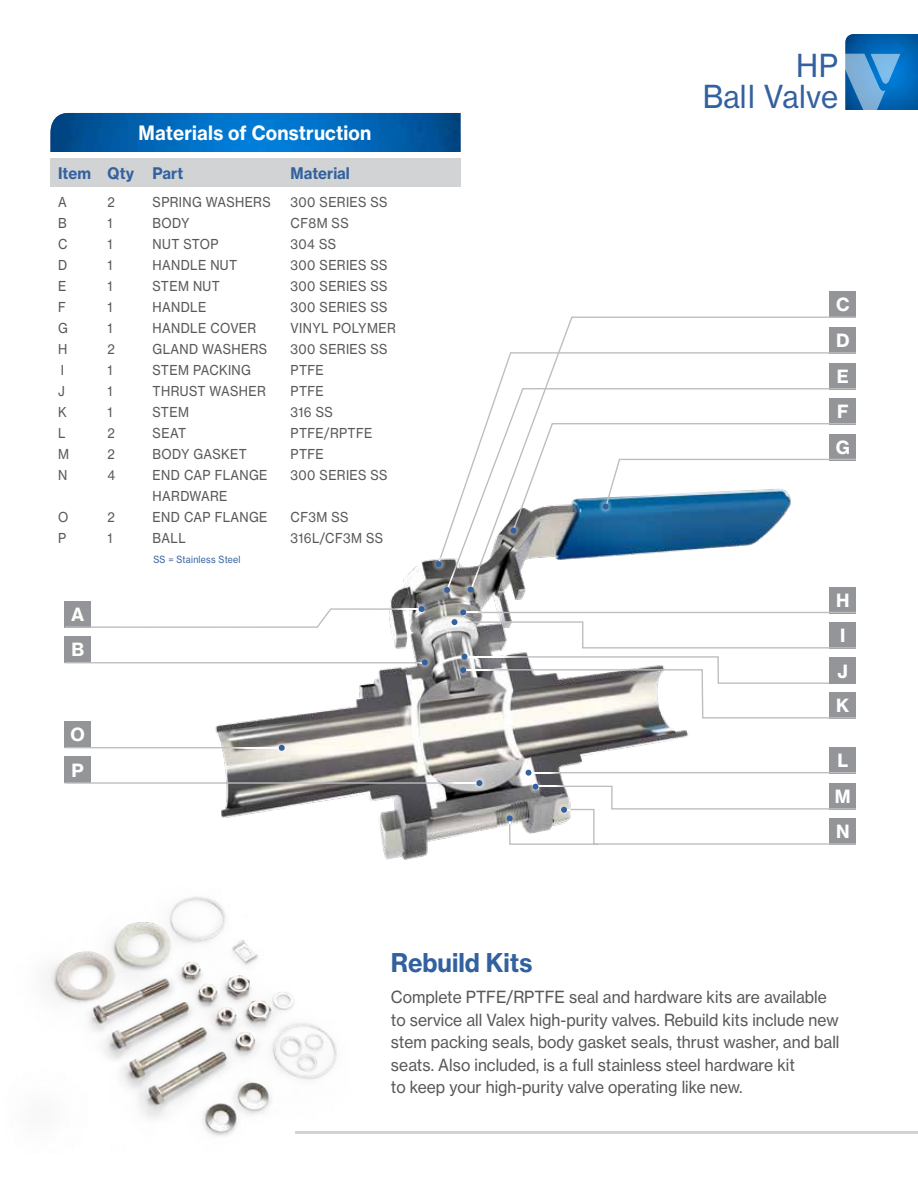
<style>
.page{position:relative;width:918px;height:1188px;background:#fff}
.page>*{position:absolute;margin:0;border:0;box-sizing:border-box;transform-origin:0 0}
.t1{font:31.2px/31.2px "N Haas Grotesk TX Std 55 Rg";letter-spacing:.005em;color:#33619f;text-align:right;scale:.95 1}
.t2{font:25.5px "N Haas Grotesk TX Std 75 Bd";color:#33619f;scale:.95 1}
.t3{font:19.5px "N Haas Grotesk TX Std 75 Bd";letter-spacing:.01em;color:#fff;scale:.95 1}
.t4{font:18px/35.1px "N Haas Grotesk TX Std 75 Bd";color:#fff}
.t5{font:16.5px/22.5px "N Haas Grotesk TX Std 55 Rg";color:#58595b;scale:.95 1}
.t6{font:15.75px "N Haas Grotesk TX Std 75 Bd";color:#33619f;scale:.95 1}
.t7{font:13.5px "N Haas Grotesk TX Std 55 Rg";letter-spacing:.03em;color:#58595b;scale:.92 1}
.t8{font:9.75px "N Haas Grotesk TX Std 55 Rg";letter-spacing:.03em;color:#33619f;scale:.9 1}
</style>
<div class="page">
<img style="left:48px;top:922px;width:289px;height:214px">
<svg style="left:845px;top:34px;width:73px;height:76px"></svg>
<div style="left:51px;top:133px;width:410px;height:53px;background:#d1d3d4"></div>
<img style="left:51px;top:113px;width:409px;height:39px">
<div style="left:49px;top:152px;width:413px;height:6px;background:#fff"></div>
<img style="left:154px;top:559px;width:694px;height:397px">
<div style="left:830px;top:291px;width:26px;height:26px;background:#939598"></div>
<div style="left:65px;top:637px;width:26px;height:26px;background:#939598"></div>
<div style="left:65px;top:601px;width:26px;height:26px;background:#939598"></div>
<div style="left:65px;top:757px;width:26px;height:26px;background:#939598"></div>
<div style="left:65px;top:722px;width:26px;height:26px;background:#939598"></div>
<div style="left:830px;top:587px;width:26px;height:26px;background:#939598"></div>
<div style="left:830px;top:747px;width:26px;height:26px;background:#939598"></div>
<div style="left:830px;top:783px;width:26px;height:27px;background:#939598"></div>
<hr style="left:65px;top:782px;width:415px;height:2px;background:#bcbec0">
<hr style="left:65px;top:747px;width:216px;height:1px;background:#bcbec0">
<svg style="left:558px;top:316px;width:298px;height:35px"></svg>
<hr style="left:65px;top:662px;width:360px;height:1px;background:#bcbec0">
<hr style="left:530px;top:772px;width:326px;height:1px;background:#bcbec0">
<svg style="left:441px;top:351px;width:415px;height:204px"></svg>
<svg style="left:445px;top:387px;width:411px;height:205px"></svg>
<div style="left:507px;top:524px;width:14px;height:14px;background:#fff;opacity:.75"></div>
<svg style="left:510px;top:422px;width:346px;height:112px"></svg>
<div style="left:415px;top:602px;width:14px;height:14px;background:#fff;opacity:.75"></div>
<svg style="left:64px;top:606px;width:361px;height:23px"></svg>
<div style="left:418px;top:656px;width:14px;height:14px;background:#fff;opacity:.75"></div>
<svg style="left:417px;top:659px;width:11px;height:6px"></svg>
<div style="left:432px;top:557px;width:14px;height:14px;background:#fff;opacity:.75"></div>
<div style="left:440px;top:583px;width:14px;height:14px;background:#fff;opacity:.75"></div>
<svg style="left:436px;top:555px;width:21px;height:38px"></svg>
<div style="left:464px;top:583px;width:14px;height:14px;background:#fff;opacity:.75"></div>
<svg style="left:468px;top:564px;width:13px;height:29px"></svg>
<div style="left:456px;top:606px;width:14px;height:14px;background:#fff;opacity:.75"></div>
<div style="left:529px;top:780px;width:14px;height:14px;background:#fff;opacity:.75"></div>
<hr style="left:439px;top:782px;width:38px;height:2px;background:#fff">
<div style="left:473px;top:776px;width:14px;height:14px;background:#fff;opacity:.75"></div>
<svg style="left:476px;top:780px;width:6px;height:6px"></svg>
<hr style="left:222px;top:747px;width:58px;height:1px;background:#fff">
<div style="left:275px;top:741px;width:14px;height:14px;background:#fff;opacity:.75"></div>
<svg style="left:279px;top:745px;width:6px;height:6px"></svg>
<hr style="left:531px;top:772px;width:32px;height:1px;background:#fff">
<div style="left:522px;top:766px;width:14px;height:14px;background:#fff;opacity:.75"></div>
<svg style="left:526px;top:770px;width:6px;height:6px"></svg>
<div style="left:448px;top:615px;width:14px;height:14px;background:#fff;opacity:.75"></div>
<svg style="left:452px;top:609px;width:404px;height:110px"></svg>
<hr style="left:295px;top:1131px;width:623px;height:3px;background:#d1d3d4">
<div style="left:503px;top:812px;width:14px;height:14px;background:#fff;opacity:.75"></div>
<svg style="left:507px;top:784px;width:349px;height:62px"></svg>
<h3 class="t3" style="left:139px;top:120px;width:247px">Materials of Construction</h3>
<p class="t6" style="left:58px;top:163px;width:133px">Item Qty Part</p>
<p class="t6" style="left:291px;top:163px;width:64px">Material</p>
<p class="t7" style="left:58px;top:194px;width:11px">A</p>
<p class="t7" style="left:108px;top:194px;width:10px">2</p>
<p class="t7" style="left:153px;top:194px;width:130px">SPRING WASHERS</p>
<p class="t7" style="left:291px;top:194px;width:107px">300 SERIES SS</p>
<p class="t7" style="left:58px;top:215px;width:11px">B</p>
<p class="t7" style="left:108px;top:215px;width:7px">1</p>
<p class="t7" style="left:153px;top:215px;width:41px">BODY</p>
<p class="t7" style="left:291px;top:215px;width:65px">CF8M SS</p>
<p class="t7" style="left:58px;top:236px;width:12px">C</p>
<p class="t7" style="left:108px;top:236px;width:7px">1</p>
<p class="t7" style="left:153px;top:236px;width:73px">NUT STOP</p>
<p class="t7" style="left:291px;top:236px;width:51px">304 SS</p>
<p class="t7" style="left:58px;top:257px;width:11px">D</p>
<p class="t7" style="left:108px;top:257px;width:7px">1</p>
<p class="t7" style="left:153px;top:257px;width:93px">HANDLE NUT</p>
<p class="t7" style="left:291px;top:257px;width:107px">300 SERIES SS</p>
<p class="t7" style="left:58px;top:278px;width:10px">E</p>
<p class="t7" style="left:108px;top:278px;width:7px">1</p>
<p class="t7" style="left:153px;top:278px;width:75px">STEM NUT</p>
<p class="t7" style="left:291px;top:278px;width:107px">300 SERIES SS</p>
<p class="t7" style="left:58px;top:299px;width:10px">F</p>
<p class="t7" style="left:108px;top:299px;width:7px">1</p>
<p class="t7" style="left:153px;top:299px;width:60px">HANDLE</p>
<p class="t7" style="left:291px;top:299px;width:107px">300 SERIES SS</p>
<p class="t7" style="left:58px;top:320px;width:12px">G</p>
<p class="t7" style="left:108px;top:320px;width:7px">1</p>
<p class="t7" style="left:153px;top:320px;width:114px">HANDLE COVER</p>
<p class="t7" style="left:291px;top:320px;width:116px">VINYL POLYMER</p>
<p class="t7" style="left:58px;top:341px;width:12px">H</p>
<p class="t7" style="left:108px;top:341px;width:10px">2</p>
<p class="t7" style="left:153px;top:341px;width:126px">GLAND WASHERS</p>
<p class="t7" style="left:291px;top:341px;width:107px">300 SERIES SS</p>
<p class="t7" style="left:61px;top:362px;width:5px">I</p>
<p class="t7" style="left:108px;top:362px;width:7px">1</p>
<p class="t7" style="left:153px;top:362px;width:108px">STEM PACKING</p>
<p class="t7" style="left:291px;top:362px;width:38px">PTFE</p>
<p class="t7" style="left:58px;top:383px;width:9px">J</p>
<p class="t7" style="left:108px;top:383px;width:7px">1</p>
<p class="t7" style="left:153px;top:383px;width:125px">THRUST WASHER</p>
<p class="t7" style="left:291px;top:383px;width:38px">PTFE</p>
<p class="t7" style="left:58px;top:404px;width:11px">K</p>
<p class="t7" style="left:108px;top:404px;width:7px">1</p>
<p class="t7" style="left:153px;top:404px;width:41px">STEM</p>
<p class="t7" style="left:291px;top:404px;width:47px">316 SS</p>
<p class="t7" style="left:58px;top:425px;width:10px">L</p>
<p class="t7" style="left:108px;top:425px;width:10px">2</p>
<p class="t7" style="left:153px;top:425px;width:38px">SEAT</p>
<p class="t7" style="left:291px;top:425px;width:90px">PTFE/RPTFE</p>
<p class="t7" style="left:58px;top:446px;width:13px">M</p>
<p class="t7" style="left:108px;top:446px;width:10px">2</p>
<p class="t7" style="left:153px;top:446px;width:104px">BODY GASKET</p>
<p class="t7" style="left:291px;top:446px;width:38px">PTFE</p>
<p class="t7" style="left:58px;top:467px;width:12px">N</p>
<p class="t7" style="left:108px;top:467px;width:10px">4</p>
<p class="t7" style="left:153px;top:467px;width:126px">END CAP FLANGE</p>
<p class="t7" style="left:291px;top:467px;width:107px">300 SERIES SS</p>
<p class="t7" style="left:153px;top:488px;width:83px">HARDWARE</p>
<p class="t7" style="left:58px;top:509px;width:13px">O</p>
<p class="t7" style="left:108px;top:509px;width:10px">2</p>
<p class="t7" style="left:153px;top:509px;width:126px">END CAP FLANGE</p>
<p class="t7" style="left:291px;top:509px;width:64px">CF3M SS</p>
<p class="t7" style="left:58px;top:530px;width:10px">P</p>
<p class="t7" style="left:108px;top:530px;width:7px">1</p>
<p class="t7" style="left:153px;top:530px;width:38px">BALL</p>
<p class="t7" style="left:291px;top:530px;width:102px">316L/CF3M SS</p>
<h3 class="t4" style="left:71px;top:597px;width:15px">A</h3>
<h3 class="t4" style="left:71px;top:632px;width:14px">B</h3>
<h3 class="t4" style="left:71px;top:717px;width:16px">O</h3>
<h3 class="t4" style="left:72px;top:753px;width:14px">P</h3>
<p class="t8" style="left:153px;top:553px;width:98px">SS = Stainless Steel</p>
<h1 class="t1" style="left:703px;top:50px;width:144px">HP<br>Ball Valve</h1>
<h3 class="t4" style="left:836px;top:287px;width:15px">C</h3>
<h3 class="t4" style="left:836px;top:323px;width:15px">D</h3>
<h3 class="t4" style="left:837px;top:359px;width:14px">E<br>F</h3>
<h3 class="t4" style="left:836px;top:430px;width:16px">G</h3>
<h3 class="t4" style="left:836px;top:583px;width:15px">H<br>I<br>J<br>K</h3>
<h3 class="t4" style="left:835px;top:743px;width:17px;line-height:35.7px">L<br>M<br>N</h3>
<h2 class="t2" style="left:391px;top:947px;width:151px">Rebuild Kits</h2>
<p class="t5" style="left:391px;top:986px;width:474px">Complete PTFE/RPTFE seal and hardware kits are available to service all Valex high-purity valves. Rebuild kits include new stem packing seals, body gasket seals, thrust washer, and ball seats. Also included, is a full stainless steel hardware kit<br>to keep your high-purity valve operating like new.</p>
</div>
